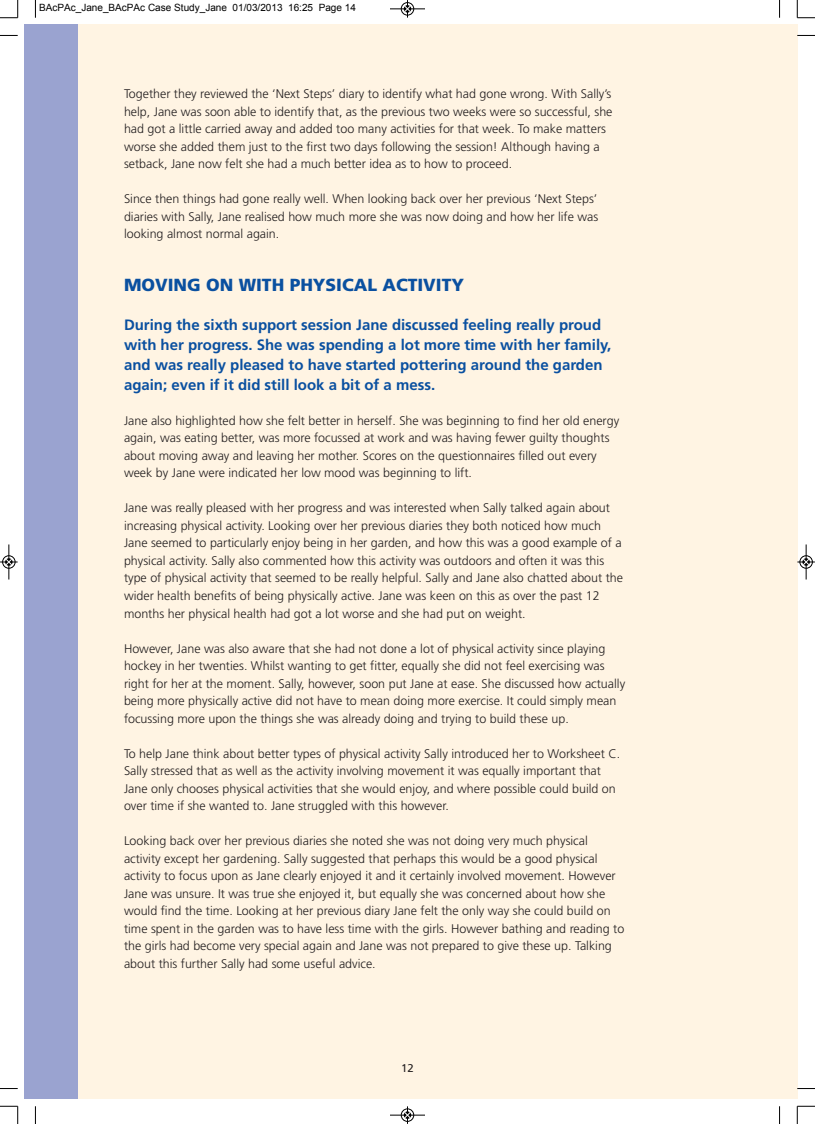
<style>
.page{position:relative;width:815px;height:1124px;background:#fff}
.page>*{position:absolute;margin:0;border:0;box-sizing:border-box;transform-origin:0 0}
.t1{font:900 17.5px "Frutiger";color:#0a50a0}
.t2{font:700 15px/20px "Frutiger";color:#0a50a0}
.t3{font:300 12.5px/17.5px "Frutiger";color:#231f20}
.t4{font:11.25px "Frutiger";color:#231f20}
.t5{font:10px "Arial";color:#000}
</style>
<div class="page">
<div style="left:25px;top:25px;width:772px;height:1073px;background:#fff4e3"></div>
<div style="left:25px;top:25px;width:53px;height:1073px;background:#9aa3d0"></div>
<svg style="left:35px;top:0;width:1px;height:18px"></svg>
<svg style="left:0;top:35px;width:18px;height:1px"></svg>
<svg style="left:779px;top:0;width:1px;height:18px"></svg>
<svg style="left:797px;top:35px;width:18px;height:1px"></svg>
<svg style="left:35px;top:1106px;width:1px;height:17px"></svg>
<svg style="left:0;top:1088px;width:18px;height:1px"></svg>
<svg style="left:779px;top:1106px;width:1px;height:17px"></svg>
<svg style="left:797px;top:1087px;width:18px;height:2px"></svg>
<svg style="left:0;top:0;width:19px;height:19px"></svg>
<svg style="left:797px;top:0;width:18px;height:19px"></svg>
<svg style="left:0;top:1105px;width:19px;height:18px"></svg>
<svg style="left:797px;top:1105px;width:18px;height:18px"></svg>
<div style="left:401px;top:2px;width:13px;height:14px;border:1px solid #fff;border-radius:50%"></div>
<hr style="left:390px;top:9px;width:35px;height:1px;background:#000">
<div style="left:401px;top:2px;width:13px;height:13px;border:1px solid #000;border-radius:50%"></div>
<svg style="left:404px;top:0;width:7px;height:18px"></svg>
<hr style="left:390px;top:1114px;width:35px;height:1px;background:#000">
<div style="left:401px;top:1108px;width:13px;height:13px;border:1px solid #000;border-radius:50%"></div>
<svg style="left:404px;top:1106px;width:7px;height:17px"></svg>
<div style="left:2px;top:555px;width:14px;height:13px;border:1px solid #fff;border-radius:50%"></div>
<hr style="left:9px;top:544px;width:1px;height:35px;background:#000">
<div style="left:2px;top:555px;width:13px;height:13px;border:1px solid #000;border-radius:50%"></div>
<svg style="left:0;top:558px;width:18px;height:7px"></svg>
<div style="left:799px;top:555px;width:14px;height:13px;border:1px solid #fff;border-radius:50%"></div>
<hr style="left:806px;top:544px;width:1px;height:35px;background:#000">
<div style="left:800px;top:555px;width:13px;height:13px;border:1px solid #000;border-radius:50%"></div>
<svg style="left:797px;top:558px;width:18px;height:7px"></svg>
<p class="t5" style="left:39px;top:1px;width:318px">BAcPAc_Jane_BAcPAc Case Study_Jane 01/03/2013 16:25 Page 14</p>
<p class="t3" style="left:124px;top:86px;width:490px">Together they reviewed the ‘Next Steps’ diary to identify what had gone wrong. With Sally’s help, Jane was soon able to identify that, as the previous two weeks were so successful, she had got a little carried away and added too many activities for that week. To make matters worse she added them just to the first two days following the session! Although having a setback, Jane now felt she had a much better idea as to how to proceed.</p>
<p class="t3" style="left:124px;top:191px;width:476px;text-align:justify">Since then things had gone really well. When looking back over her previous ‘Next Steps’ diaries with Sally, Jane realised how much more she was now doing and how her life was looking almost normal again.</p>
<h1 class="t1" style="left:124px;top:277px;width:342px">MOVING ON WITH PHYSICAL ACTIVITY</h1>
<p class="t2" style="left:124px;top:316px;width:489px">During the sixth support session Jane discussed feeling really proud with her progress. She was spending a lot more time with her family, and was really pleased to have started pottering around the garden again; even if it did still look a bit of a mess.</p>
<p class="t3" style="left:124px;top:412px;width:497px">Jane also highlighted how she felt better in herself. She was beginning to find her old energy again, was eating better, was more focussed at work and was having fewer guilty thoughts about moving away and leaving her mother. Scores on the questionnaires filled out every week by Jane were indicated her low mood was beginning to lift.</p>
<p class="t3" style="left:124px;top:500px;width:501px">Jane was really pleased with her progress and was interested when Sally talked again about increasing physical activity. Looking over her previous diaries they both noticed how much Jane seemed to particularly enjoy being in her garden, and how this was a good example of a physical activity. Sally also commented how this activity was outdoors and often it was this type of physical activity that seemed to be really helpful. Sally and Jane also chatted about the wider health benefits of being physically active. Jane was keen on this as over the past 12 months her physical health had got a lot worse and she had put on weight.</p>
<p class="t3" style="left:124px;top:640px;width:503px">However, Jane was also aware that she had not done a lot of physical activity since playing hockey in her twenties. Whilst wanting to get fitter, equally she did not feel exercising was right for her at the moment. Sally, however, soon put Jane at ease. She discussed how actually being more physically active did not have to mean doing more exercise. It could simply mean focussing more upon the things she was already doing and trying to build these up.</p>
<p class="t3" style="left:124px;top:745px;width:498px">To help Jane think about better types of physical activity Sally introduced her to Worksheet C.<br>Sally stressed that as well as the activity involving movement it was equally important that Jane only chooses physical activities that she would enjoy, and where possible could build on over time if she wanted to. Jane struggled with this however.</p>
<p class="t3" style="left:124px;top:832px;width:502px">Looking back over her previous diaries she noted she was not doing very much physical activity except her gardening. Sally suggested that perhaps this would be a good physical activity to focus upon as Jane clearly enjoyed it and it certainly involved movement. However Jane was unsure. It was true she enjoyed it, but equally she was concerned about how she would find the time. Looking at her previous diary Jane felt the only way she could build on time spent in the garden was to have less time with the girls. However bathing and reading to the girls had become very special again and Jane was not prepared to give these up. Talking about this further Sally had some useful advice.</p>
<p class="t4" style="left:401px;top:1063px;width:14px">12</p>
</div>
